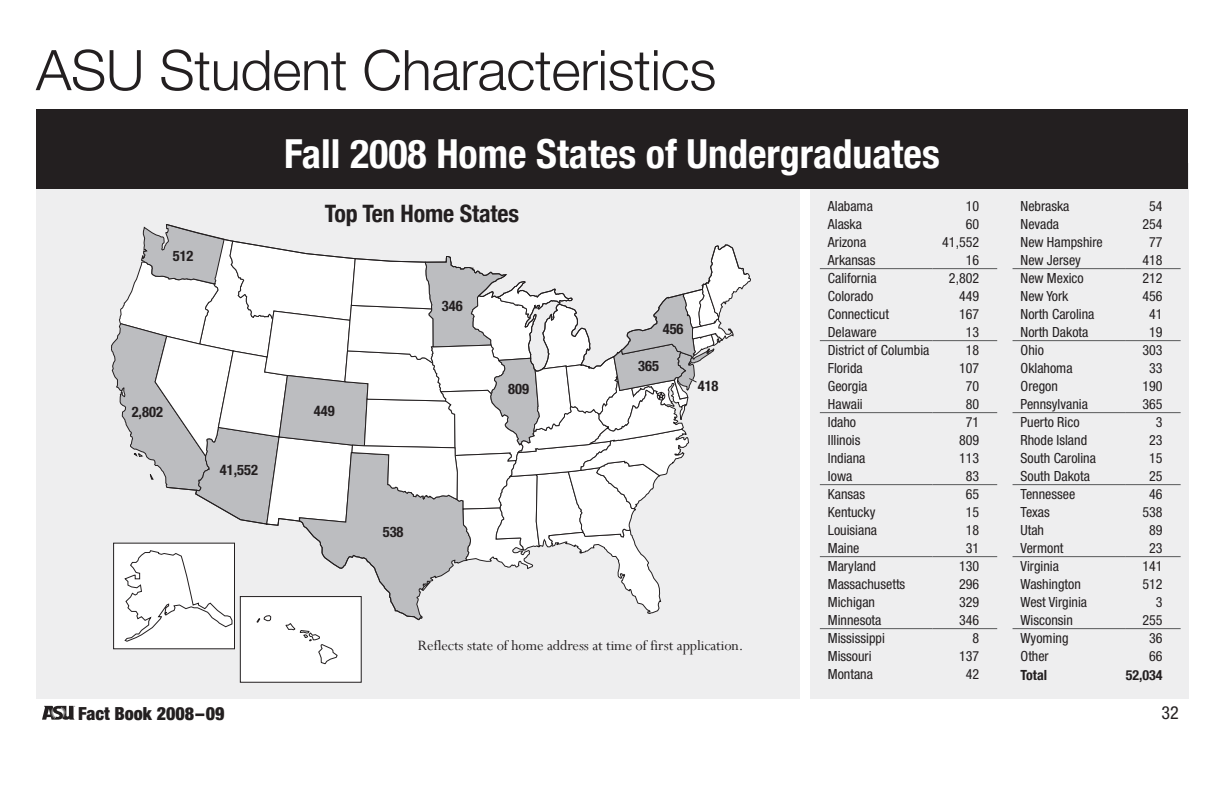
<style>
.page{position:relative;width:1224px;height:792px;background:#fff}
.page>*{position:absolute;margin:0;border:0;box-sizing:border-box;transform-origin:0 0}
.t1{font:300 56px "Helvetica Neue";letter-spacing:-.005em;color:#231f20}
.t2{font:700 condensed 40px "Helvetica Neue";color:#fff}
.t3{font:700 condensed 24px "Helvetica Neue";letter-spacing:-.005em;color:#231f20}
.t4{font:900 condensed 18px "Helvetica Neue";color:#231f20}
.t5{font:condensed 18px "Helvetica Neue LT Std";color:#231f20}
.t6{font:16px "Perpetua";letter-spacing:-.005em;color:#231f20}
.t7{font:700 condensed 14.4px "Helvetica Neue";color:#231f20}
.t8{font:condensed 14px "Helvetica Neue LT Std";color:#231f20}
.t9{font:700 condensed 14px "Helvetica Neue";color:#231f20}
</style>
<div class="page">
<div style="left:36px;top:163px;width:763px;height:535px;background:#eeeeef"></div>
<div style="left:810px;top:163px;width:378px;height:535px;background:#eeeeef"></div>
<svg style="left:42px;top:706px;width:33px;height:14px"></svg>
<div style="left:240px;top:597px;width:121px;height:85px;background:#fff"></div>
<div style="left:240px;top:596px;width:122px;height:87px;border:1px solid #231f20"></div>
<svg style="left:111px;top:224px;width:640px;height:440px"></svg>
<hr style="left:820px;top:268px;width:112px;height:1px;background:#57585a">
<hr style="left:932px;top:268px;width:65px;height:1px;background:#57585a">
<hr style="left:1013px;top:268px;width:112px;height:1px;background:#57585a">
<hr style="left:1125px;top:268px;width:56px;height:1px;background:#57585a">
<hr style="left:820px;top:340px;width:112px;height:1px;background:#57585a">
<hr style="left:932px;top:340px;width:65px;height:1px;background:#57585a">
<hr style="left:1013px;top:340px;width:112px;height:1px;background:#57585a">
<hr style="left:1125px;top:340px;width:56px;height:1px;background:#57585a">
<hr style="left:820px;top:412px;width:112px;height:1px;background:#57585a">
<hr style="left:932px;top:412px;width:65px;height:1px;background:#57585a">
<hr style="left:1013px;top:412px;width:112px;height:1px;background:#57585a">
<hr style="left:1125px;top:412px;width:56px;height:1px;background:#57585a">
<hr style="left:820px;top:484px;width:112px;height:1px;background:#57585a">
<hr style="left:932px;top:484px;width:65px;height:1px;background:#57585a">
<hr style="left:1013px;top:484px;width:112px;height:1px;background:#57585a">
<hr style="left:1125px;top:484px;width:56px;height:1px;background:#57585a">
<hr style="left:820px;top:556px;width:112px;height:1px;background:#57585a">
<hr style="left:932px;top:556px;width:65px;height:1px;background:#57585a">
<hr style="left:1013px;top:556px;width:112px;height:1px;background:#57585a">
<hr style="left:1125px;top:556px;width:56px;height:1px;background:#57585a">
<hr style="left:820px;top:628px;width:112px;height:1px;background:#57585a">
<hr style="left:932px;top:628px;width:65px;height:1px;background:#57585a">
<hr style="left:1013px;top:628px;width:112px;height:1px;background:#57585a">
<hr style="left:1125px;top:628px;width:56px;height:1px;background:#57585a">
<div style="left:36px;top:109px;width:1152px;height:80px;background:#231f20"></div>
<h1 class="t1" style="left:36px;top:36px;width:682px">ASU Student Characteristics</h1>
<p class="t7" style="left:173px;top:248px;width:22px">512</p>
<p class="t7" style="left:132px;top:403px;width:33px">2,802</p>
<p class="t7" style="left:220px;top:461px;width:40px">41,552</p>
<h2 class="t2" style="left:284px;top:130px;width:657px">Fall 2008 Home States of Undergraduates</h2>
<h3 class="t3" style="left:325px;top:199px;width:196px">Top Ten Home States</h3>
<p class="t8" style="left:828px;top:198px;width:47px">Alabama</p>
<p class="t8" style="left:966px;top:198px;width:15px">10</p>
<p class="t8" style="left:1021px;top:198px;width:50px">Nebraska</p>
<p class="t8" style="left:1149px;top:198px;width:15px">54</p>
<p class="t8" style="left:828px;top:216px;width:36px">Alaska</p>
<p class="t8" style="left:966px;top:216px;width:15px">60</p>
<p class="t8" style="left:1021px;top:216px;width:40px">Nevada</p>
<p class="t8" style="left:1142px;top:216px;width:22px">254</p>
<p class="t8" style="left:828px;top:234px;width:40px">Arizona</p>
<p class="t8" style="left:942px;top:234px;width:38px">41,552</p>
<p class="t8" style="left:1021px;top:234px;width:84px">New Hampshire</p>
<p class="t8" style="left:1149px;top:234px;width:15px">77</p>
<p class="t8" style="left:828px;top:251px;width:49px">Arkansas</p>
<p class="t8" style="left:966px;top:251px;width:15px">16</p>
<p class="t8" style="left:1021px;top:251px;width:62px">New Jersey</p>
<p class="t8" style="left:1142px;top:251px;width:22px">418</p>
<p class="t8" style="left:828px;top:270px;width:50px">California</p>
<p class="t8" style="left:949px;top:270px;width:32px">2,802</p>
<p class="t8" style="left:1021px;top:270px;width:65px">New Mexico</p>
<p class="t8" style="left:1142px;top:270px;width:22px">212</p>
<p class="t8" style="left:828px;top:288px;width:47px">Colorado</p>
<p class="t8" style="left:959px;top:288px;width:22px">449</p>
<p class="t8" style="left:1021px;top:288px;width:49px">New York</p>
<p class="t8" style="left:1142px;top:288px;width:22px">456</p>
<p class="t8" style="left:828px;top:306px;width:63px">Connecticut</p>
<p class="t8" style="left:959px;top:306px;width:22px">167</p>
<p class="t8" style="left:1021px;top:306px;width:75px">North Carolina</p>
<p class="t8" style="left:1149px;top:306px;width:15px">41</p>
<p class="t8" style="left:828px;top:323px;width:50px">Delaware</p>
<p class="t8" style="left:966px;top:323px;width:15px">13</p>
<p class="t8" style="left:1021px;top:323px;width:69px">North Dakota</p>
<p class="t8" style="left:1149px;top:323px;width:15px">19</p>
<p class="t8" style="left:828px;top:342px;width:103px">District of Columbia</p>
<p class="t8" style="left:966px;top:342px;width:15px">18</p>
<p class="t8" style="left:1021px;top:342px;width:25px">Ohio</p>
<p class="t8" style="left:1142px;top:342px;width:22px">303</p>
<p class="t8" style="left:828px;top:360px;width:36px">Florida</p>
<p class="t8" style="left:959px;top:360px;width:22px">107</p>
<p class="t8" style="left:1021px;top:360px;width:54px">Oklahoma</p>
<p class="t8" style="left:1149px;top:360px;width:15px">33</p>
<p class="t8" style="left:828px;top:378px;width:41px">Georgia</p>
<p class="t8" style="left:966px;top:378px;width:15px">70</p>
<p class="t8" style="left:1021px;top:378px;width:39px">Oregon</p>
<p class="t8" style="left:1142px;top:378px;width:22px">190</p>
<p class="t8" style="left:828px;top:395px;width:36px">Hawaii</p>
<p class="t8" style="left:966px;top:395px;width:15px">80</p>
<p class="t8" style="left:1021px;top:395px;width:69px">Pennsylvania</p>
<p class="t8" style="left:1142px;top:395px;width:22px">365</p>
<p class="t8" style="left:828px;top:414px;width:30px">Idaho</p>
<p class="t8" style="left:966px;top:414px;width:15px">71</p>
<p class="t8" style="left:1021px;top:414px;width:61px">Puerto Rico</p>
<p class="t8" style="left:1156px;top:414px;width:8px">3</p>
<p class="t8" style="left:828px;top:432px;width:34px">Illinois</p>
<p class="t8" style="left:959px;top:432px;width:22px">809</p>
<p class="t8" style="left:1021px;top:432px;width:68px">Rhode Island</p>
<p class="t8" style="left:1149px;top:432px;width:15px">23</p>
<p class="t8" style="left:828px;top:450px;width:39px">Indiana</p>
<p class="t8" style="left:959px;top:450px;width:22px">113</p>
<p class="t8" style="left:1021px;top:450px;width:77px">South Carolina</p>
<p class="t8" style="left:1149px;top:450px;width:15px">15</p>
<p class="t8" style="left:828px;top:467px;width:26px">Iowa</p>
<p class="t8" style="left:966px;top:467px;width:15px">83</p>
<p class="t8" style="left:1021px;top:467px;width:71px">South Dakota</p>
<p class="t8" style="left:1149px;top:467px;width:15px">25</p>
<p class="t8" style="left:828px;top:486px;width:39px">Kansas</p>
<p class="t8" style="left:966px;top:486px;width:15px">65</p>
<p class="t8" style="left:1021px;top:486px;width:56px">Tennessee</p>
<p class="t8" style="left:1149px;top:486px;width:15px">46</p>
<p class="t8" style="left:828px;top:504px;width:49px">Kentucky</p>
<p class="t8" style="left:966px;top:504px;width:15px">15</p>
<p class="t8" style="left:1021px;top:504px;width:31px">Texas</p>
<p class="t8" style="left:1142px;top:504px;width:22px">538</p>
<p class="t8" style="left:828px;top:522px;width:51px">Louisiana</p>
<p class="t8" style="left:966px;top:522px;width:15px">18</p>
<p class="t8" style="left:1021px;top:522px;width:25px">Utah</p>
<p class="t8" style="left:1149px;top:522px;width:15px">89</p>
<p class="t8" style="left:828px;top:539px;width:33px">Maine</p>
<p class="t8" style="left:966px;top:539px;width:15px">31</p>
<p class="t8" style="left:1021px;top:539px;width:45px">Vermont</p>
<p class="t8" style="left:1149px;top:539px;width:15px">23</p>
<p class="t8" style="left:828px;top:558px;width:50px">Maryland</p>
<p class="t8" style="left:959px;top:558px;width:22px">130</p>
<p class="t8" style="left:1021px;top:558px;width:40px">Virginia</p>
<p class="t8" style="left:1142px;top:558px;width:22px">141</p>
<p class="t8" style="left:828px;top:576px;width:79px">Massachusetts</p>
<p class="t8" style="left:959px;top:576px;width:22px">296</p>
<p class="t8" style="left:1021px;top:576px;width:62px">Washington</p>
<p class="t8" style="left:1142px;top:576px;width:22px">512</p>
<p class="t8" style="left:828px;top:594px;width:49px">Michigan</p>
<p class="t8" style="left:959px;top:594px;width:22px">329</p>
<p class="t8" style="left:1021px;top:594px;width:68px">West Virginia</p>
<p class="t8" style="left:1156px;top:594px;width:8px">3</p>
<p class="t8" style="left:828px;top:611px;width:55px">Minnesota</p>
<p class="t8" style="left:959px;top:611px;width:22px">346</p>
<p class="t8" style="left:1021px;top:611px;width:54px">Wisconsin</p>
<p class="t8" style="left:1142px;top:611px;width:22px">255</p>
<p class="t8" style="left:828px;top:630px;width:59px">Mississippi</p>
<p class="t8" style="left:972px;top:630px;width:8px">8</p>
<p class="t8" style="left:1021px;top:630px;width:49px">Wyoming</p>
<p class="t8" style="left:1149px;top:630px;width:15px">36</p>
<p class="t8" style="left:828px;top:648px;width:45px">Missouri</p>
<p class="t8" style="left:959px;top:648px;width:22px">137</p>
<p class="t8" style="left:1021px;top:648px;width:30px">Other</p>
<p class="t8" style="left:1149px;top:648px;width:15px">66</p>
<p class="t8" style="left:828px;top:666px;width:47px">Montana</p>
<p class="t8" style="left:966px;top:666px;width:15px">42</p>
<p class="t9" style="left:1021px;top:667px;width:28px">Total</p>
<p class="t9" style="left:1126px;top:667px;width:38px">52,034</p>
<p class="t7" style="left:442px;top:297px;width:22px">346</p>
<p class="t7" style="left:663px;top:320px;width:22px">456</p>
<p class="t7" style="left:638px;top:357px;width:22px">365</p>
<p class="t7" style="left:698px;top:377px;width:22px">418</p>
<p class="t7" style="left:508px;top:380px;width:22px">809</p>
<p class="t7" style="left:314px;top:402px;width:22px">449</p>
<p class="t7" style="left:383px;top:523px;width:22px">538</p>
<p class="t6" style="left:418px;top:635px;width:327px">Reflects state of home address at time of first application.</p>
<p class="t4" style="left:78px;top:702px;width:148px">Fact Book 2008–09</p>
<p class="t5" style="left:1161px;top:702px;width:19px">32</p>
</div>
